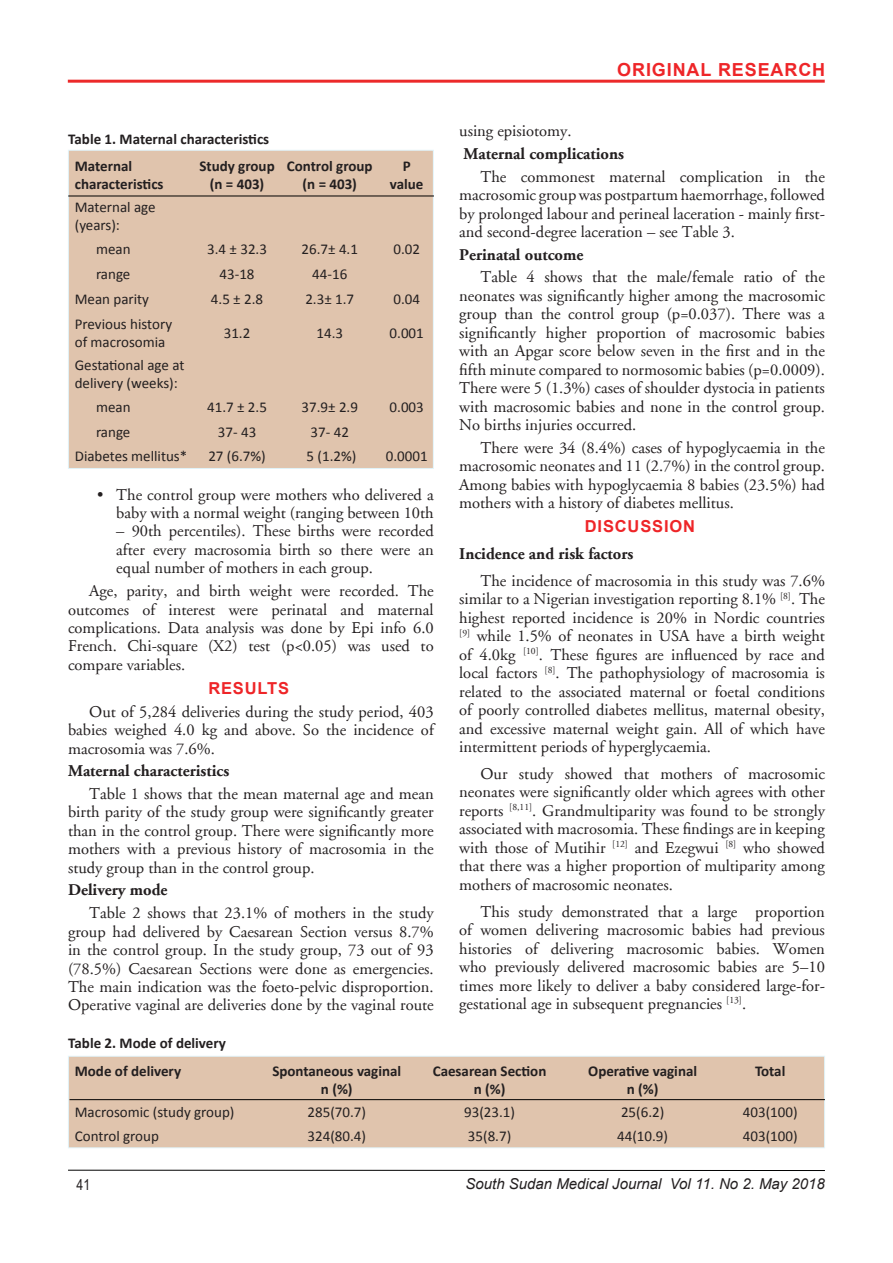
<style>
.page{position:relative;width:893px;height:1263px;background:#fff}
.page>*{position:absolute;margin:0;border:0;box-sizing:border-box;transform-origin:0 0}
.Sidebar{font:700 18px "Arial";letter-spacing:.05em;color:#ee2528}
.t1{font:16.5px/18.5px "Adobe Garamond";color:#231f20;text-align:justify}
.t2{font:700 16.5px "Adobe Garamond";color:#231f20}
.t3{font:700 16.5px "Arial";letter-spacing:.05em;color:#ee2528}
.t4{font:15px/18px "Calibri";color:#231f20}
.t5{font:700 15px "Calibri";color:#231f20}
.t6{font:italic 15px "Arial";color:#231f20}
.t7{font:15px "Arial Narrow";color:#231f20}
</style>
<div class="page">
<hr style="left:68px;top:1170px;width:757px;height:1px;background:#000">
<hr style="left:68px;top:80px;width:757px;height:3px;background:#ec292a">
<div style="left:68px;top:150px;width:365px;height:318px;background:#e0c4ad"></div>
<div style="left:68px;top:150px;width:366px;height:319px;border:1px solid #e2f4fa"></div>
<hr style="left:68px;top:196px;width:366px;height:1px;background:#000">
<div style="left:68px;top:1056px;width:757px;height:92px;background:#e0c4ad"></div>
<div style="left:68px;top:1056px;width:757px;height:92px;border:1px solid #e2f4fa"></div>
<hr style="left:70px;top:1099px;width:755px;height:1px;background:#000">
<p class="t5" style="left:68px;top:130px;width:203px">Table 1. Maternal characteristics</p>
<p class="t5" style="left:75px;top:156px;width:59px">Maternal</p>
<p class="t5" style="left:75px;top:174px;width:90px">characteristics</p>
<p class="t5" style="left:199px;top:156px;width:77px">Study group</p>
<p class="t5" style="left:210px;top:174px;width:56px">(n = 403)</p>
<p class="t5" style="left:287px;top:156px;width:87px">Control group</p>
<p class="t5" style="left:303px;top:174px;width:56px">(n = 403)</p>
<p class="t5" style="left:403px;top:156px;width:9px">P</p>
<p class="t5" style="left:390px;top:174px;width:35px">value</p>
<p class="t4" style="left:75px;top:197px;width:82px">Maternal age (years):</p>
<p class="t4" style="left:96px;top:239px;width:36px">mean</p>
<p class="t4" style="left:207px;top:239px;width:61px">3.4 ± 32.3</p>
<p class="t4" style="left:302px;top:239px;width:58px">26.7± 4.1</p>
<p class="t4" style="left:393px;top:239px;width:28px">0.02</p>
<p class="t4" style="left:96px;top:264px;width:36px">range</p>
<p class="t4" style="left:220px;top:264px;width:37px">43-18</p>
<p class="t4" style="left:312px;top:264px;width:37px">44-16</p>
<p class="t4" style="left:75px;top:290px;width:76px">Mean parity</p>
<p class="t4" style="left:211px;top:290px;width:54px">4.5 ± 2.8</p>
<p class="t4" style="left:305px;top:290px;width:50px">2.3± 1.7</p>
<p class="t4" style="left:393px;top:290px;width:28px">0.04</p>
<p class="t4" style="left:75px;top:314px;width:99px">Previous history of macrosomia</p>
<p class="t4" style="left:224px;top:323px;width:28px">31.2</p>
<p class="t4" style="left:316px;top:323px;width:28px">14.3</p>
<p class="t4" style="left:390px;top:323px;width:36px">0.001</p>
<p class="t4" style="left:75px;top:355px;width:111px">Gestational age at delivery (weeks):</p>
<p class="t4" style="left:96px;top:397px;width:36px">mean</p>
<p class="t4" style="left:207px;top:397px;width:61px">41.7 ± 2.5</p>
<p class="t4" style="left:302px;top:397px;width:58px">37.9± 2.9</p>
<p class="t4" style="left:390px;top:397px;width:36px">0.003</p>
<p class="t4" style="left:96px;top:422px;width:36px">range</p>
<p class="t4" style="left:218px;top:422px;width:40px">37- 43</p>
<p class="t4" style="left:311px;top:422px;width:40px">37- 42</p>
<p class="t4" style="left:75px;top:447px;width:114px">Diabetes mellitus*</p>
<p class="t4" style="left:208px;top:447px;width:59px">27 (6.7%)</p>
<p class="t4" style="left:307px;top:447px;width:51px">5 (1.2%)</p>
<p class="t4" style="left:386px;top:447px;width:43px">0.0001</p>
<p class="t1" style="left:97px;top:485px;width:338px;text-align:right">• The control group were mothers who delivered a baby with a normal weight (ranging between 10th</p>
<p class="t1" style="left:116px;top:522px;width:319px">– 90th percentiles). These births were recorded after every macrosomia birth so there were an equal number of mothers in each group.</p>
<p class="t1" style="left:68px;top:582px;width:367px;text-indent:21px">Age, parity, and birth weight were recorded. The outcomes of interest were perinatal and maternal complications. Data analysis was done by Epi info 6.0<br>French. Chi-square (X2) test (p&lt;0.05) was used to compare variables.</p>
<p class="t3" style="left:208px;top:677px;width:82px">RESULTS</p>
<p class="t1" style="left:68px;top:703px;width:367px;text-indent:21px">Out of 5,284 deliveries during the study period, 403 babies weighed 4.0 kg and above. So the incidence of macrosomia was 7.6%.</p>
<p class="t2" style="left:68px;top:762px;width:163px">Maternal characteristics</p>
<p class="t1" style="left:68px;top:785px;width:367px;text-indent:21px">Table 1 shows that the mean maternal age and mean birth parity of the study group were significantly greater than in the control group. There were significantly more mothers with a previous history of macrosomia in the study group than in the control group.</p>
<p class="t2" style="left:68px;top:881px;width:101px">Delivery mode</p>
<p class="t1" style="left:68px;top:904px;width:367px;text-indent:21px">Table 2 shows that 23.1% of mothers in the study group had delivered by Caesarean Section versus 8.7% in the control group. In the study group, 73 out of 93 (78.5%) Caesarean Sections were done as emergencies.<br>The main indication was the foeto-pelvic disproportion.<br>Operative vaginal are deliveries done by the vaginal route</p>
<p class="t5" style="left:68px;top:1034px;width:159px">Table 2. Mode of delivery</p>
<p class="Sidebar" style="left:617px;top:58px;width:210px">ORIGINAL RESEARCH</p>
<p class="t1" style="left:459px;top:122px;width:114px">using episiotomy.</p>
<p class="t2" style="left:463px;top:144px;width:162px">Maternal complications</p>
<p class="t1" style="left:459px;top:168px;width:367px;text-indent:21px">The commonest maternal complication in the macrosomic group was postpartum haemorrhage, followed by prolonged labour and perineal laceration - mainly first&shy;and second-degree laceration – see Table 3.</p>
<p class="t2" style="left:459px;top:245px;width:126px">Perinatal outcome</p>
<p class="t1" style="left:459px;top:268px;width:367px;text-indent:21px">Table 4 shows that the male/female ratio of the neonates was significantly higher among the macrosomic group than the control group (p=0.037). There was a significantly higher proportion of macrosomic babies with an Apgar score below seven in the first and in the fifth minute compared to normosomic babies (p=0.0009).<br>There were 5 (1.3%) cases of shoulder dystocia in patients with macrosomic babies and none in the control group.<br>No births injuries occurred.</p>
<p class="t1" style="left:459px;top:439px;width:367px;text-indent:21px">There were 34 (8.4%) cases of hypoglycaemia in the macrosomic neonates and 11 (2.7%) in the control group.<br>Among babies with hypoglycaemia 8 babies (23.5%) had mothers with a history of diabetes mellitus.</p>
<p class="t3" style="left:585px;top:515px;width:112px">DISCUSSION</p>
<p class="t2" style="left:459px;top:545px;width:176px">Incidence and risk factors</p>
<p class="t1" style="left:459px;top:572px;width:367px;text-indent:21px">The incidence of macrosomia in this study was 7.6% similar to a Nigerian investigation reporting 8.1% <sup>[8]</sup>. The highest reported incidence is 20% in Nordic countries <sup>[9]</sup> while 1.5% of neonates in USA have a birth weight of 4.0kg <sup>[10]</sup>. These figures are influenced by race and local factors <sup>[8]</sup>. The pathophysiology of macrosomia is related to the associated maternal or foetal conditions of poorly controlled diabetes mellitus, maternal obesity, and excessive maternal weight gain. All of which have intermittent periods of hyperglycaemia.</p>
<p class="t1" style="left:459px;top:765px;width:367px;text-indent:21px">Our study showed that mothers of macrosomic neonates were significantly older which agrees with other reports <sup>[8,11]</sup>. Grandmultiparity was found to be strongly associated with macrosomia. These findings are in keeping with those of Mutihir <sup>[12]</sup> and Ezegwui <sup>[8]</sup> who showed that there was a higher proportion of multiparity among mothers of macrosomic neonates.</p>
<p class="t1" style="left:459px;top:903px;width:367px;text-indent:21px">This study demonstrated that a large proportion of women delivering macrosomic babies had previous histories of delivering macrosomic babies. Women who previously delivered macrosomic babies are 5–10 times more likely to deliver a baby considered large-for&shy;gestational age in subsequent pregnancies <sup>[13]</sup>.</p>
<p class="t5" style="left:75px;top:1061px;width:108px">Mode of delivery</p>
<p class="t5" style="left:272px;top:1061px;width:130px">Spontaneous vaginal</p>
<p class="t5" style="left:321px;top:1079px;width:33px">n (%)</p>
<p class="t5" style="left:433px;top:1061px;width:115px">Caesarean Section</p>
<p class="t5" style="left:474px;top:1079px;width:33px">n (%)</p>
<p class="t5" style="left:588px;top:1061px;width:110px">Operative vaginal</p>
<p class="t5" style="left:627px;top:1079px;width:33px">n (%)</p>
<p class="t5" style="left:755px;top:1061px;width:32px">Total</p>
<p class="t4" style="left:75px;top:1102px;width:161px">Macrosomic (study group)</p>
<p class="t4" style="left:308px;top:1102px;width:60px">285(70.7)</p>
<p class="t4" style="left:464px;top:1102px;width:52px">93(23.1)</p>
<p class="t4" style="left:621px;top:1102px;width:45px">25(6.2)</p>
<p class="t4" style="left:743px;top:1102px;width:56px">403(100)</p>
<p class="t4" style="left:75px;top:1126px;width:86px">Control group</p>
<p class="t4" style="left:308px;top:1126px;width:60px">324(80.4)</p>
<p class="t4" style="left:468px;top:1126px;width:45px">35(8.7)</p>
<p class="t4" style="left:617px;top:1126px;width:52px">44(10.9)</p>
<p class="t4" style="left:743px;top:1126px;width:56px">403(100)</p>
<p class="t7" style="left:76px;top:1174px;width:15px">41</p>
<p class="t6" style="left:465px;top:1174px;width:361px">South Sudan Medical Journal Vol 11. No 2. May 2018</p>
</div>
